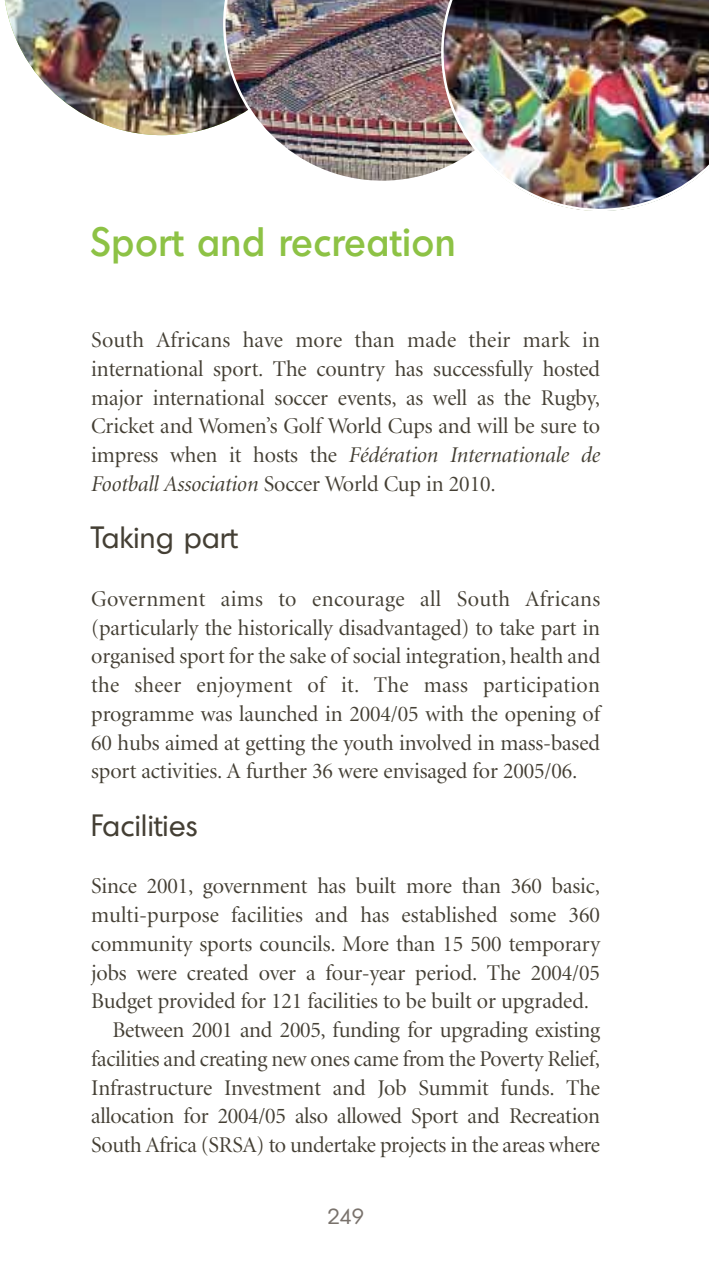
<style>
.page{position:relative;width:710px;height:1275px;background:#fff}
.page>*{position:absolute;margin:0;border:0;box-sizing:border-box;transform-origin:0 0}
.t1{font:500 40px "Montreal";letter-spacing:.03em;color:#8dc245;scale:.95 1}
.t2{font:30px "Montreal";letter-spacing:.015em;color:#443f34}
.t3{font:22.5px/28.8px "Minion Display";letter-spacing:-.005em;color:#443f34;text-align:justify}
.t4{font:21.25px "Montreal";color:#79726c}
.s1{font-style:italic}
</style>
<div class="page">
<img style="left:4px;top:0;width:705px;height:211px">
<h1 class="t1" style="left:91px;top:228px;width:385px">Sport and recreation</h1>
<p class="t3" style="left:91px;top:327px;width:510px">South Africans have more than made their mark in international sport. The country has successfully hosted major international soccer events, as well as the Rugby, Cricket and Women’s Golf World Cups and will be sure to impress when it hosts the <span class="s1">Fédération Internationale de Football Association</span> Soccer World Cup in 2010.</p>
<h2 class="t2" style="left:91px;top:527px;width:148px">Taking part</h2>
<p class="t3" style="left:91px;top:586px;width:510px">Government aims to encourage all South Africans (particularly the historically disadvantaged) to take part in organised sport for the sake of social integration, health and the sheer enjoyment of it. The mass participation programme was launched in 2004/05 with the opening of 60 hubs aimed at getting the youth involved in mass-based sport activities. A further 36 were envisaged for 2005/06.</p>
<h2 class="t2" style="left:91px;top:814px;width:108px">Facilities</h2>
<p class="t3" style="left:91px;top:874px;width:510px">Since 2001, government has built more than 360 basic,</p>
<p class="t3" style="left:91px;top:902px;width:510px">multi-purpose facilities and has established some 360</p>
<p class="t3" style="left:91px;top:931px;width:510px">community sports councils. More than 15 500 temporary</p>
<p class="t3" style="left:91px;top:960px;width:510px">jobs were created over a four-year period. The 2004/05</p>
<p class="t3" style="left:91px;top:989px;width:499px">Budget provided for 121 facilities to be built or upgraded.</p>
<p class="t3" style="left:113px;top:1017px;width:489px">Between 2001 and 2005, funding for upgrading existing</p>
<p class="t3" style="left:91px;top:1046px;width:510px">facilities and creating new ones came from the Poverty Relief,</p>
<p class="t3" style="left:91px;top:1075px;width:510px">Infrastructure Investment and Job Summit funds. The</p>
<p class="t3" style="left:91px;top:1104px;width:510px">allocation for 2004/05 also allowed Sport and Recreation</p>
<p class="t3" style="left:91px;top:1132px;width:510px">South Africa (SRSA) to undertake projects in the areas where</p>
<p class="t4" style="left:327px;top:1208px;width:38px">249</p>
</div>
